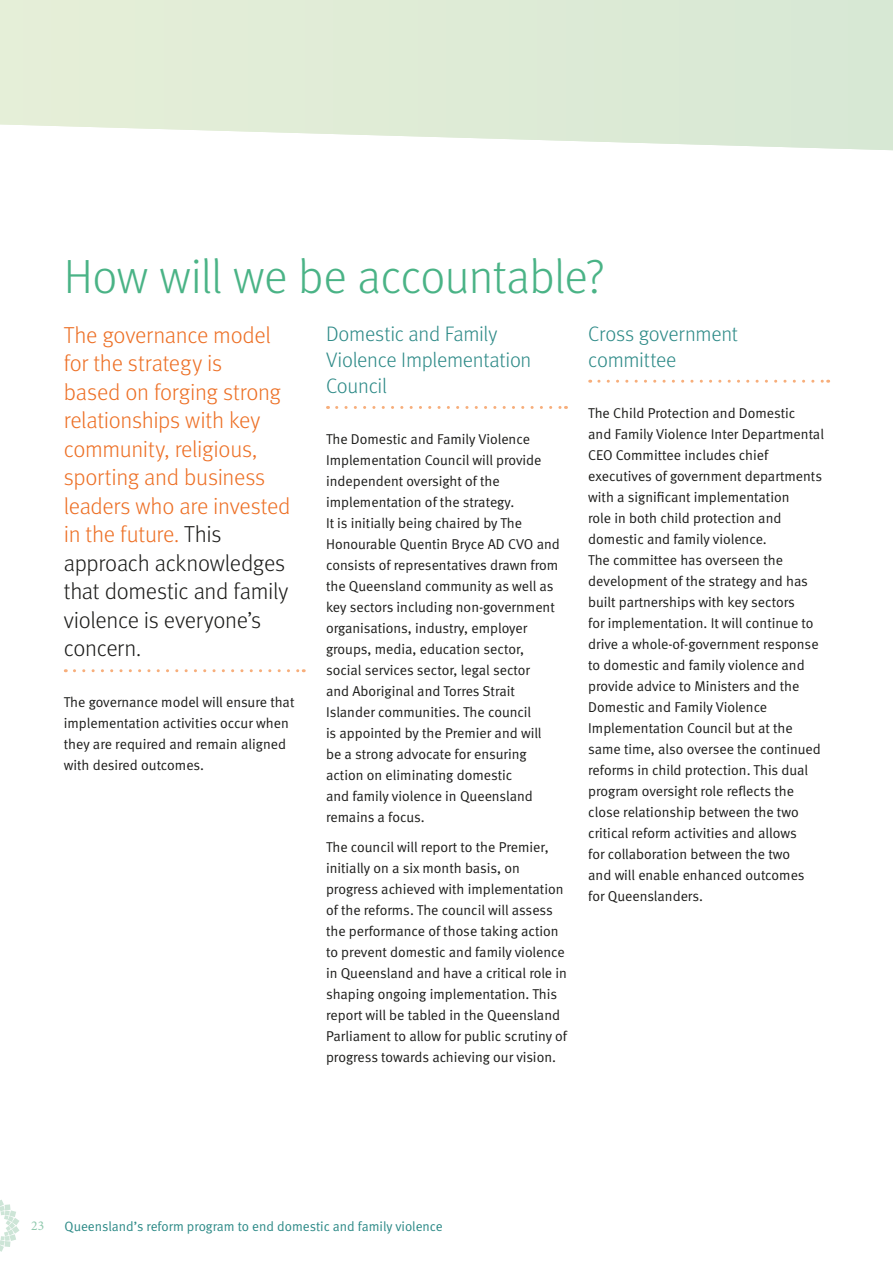
<style>
.page{position:relative;width:893px;height:1263px;background:#fff}
.page>*{position:absolute;margin:0;border:0;box-sizing:border-box;transform-origin:0 0}
.HEADING_1{font:48px "Meta Light LF";letter-spacing:-.015em;color:#4ab386}
._3_INTRO_COPY_16_21{font:300 23.1px/28.5px "Meta";letter-spacing:-.015em;color:#ed7026}
.HEADING_2{font:300 21px/26.2px "Meta";letter-spacing:-.015em;color:#2d8a87}
.Body{font:14.25px/21px "Meta Normal";color:#1d1d1b}
.t1{font:13.5px "Meta Normal";color:#2d8a87}
.t2{font:13.5px "Minion Pro";color:#8fc9ad}
.s1{color:#1d1d1b}
</style>
<div class="page">
<svg style="left:0;top:0;width:893px;height:151px"></svg>
<svg style="left:0;top:1200px;width:20px;height:52px"></svg>
<svg style="left:74px;top:669px;width:230px;height:3px"></svg>
<svg style="left:337px;top:406px;width:229px;height:3px"></svg>
<svg style="left:599px;top:380px;width:230px;height:3px"></svg>
<h1 class="HEADING_1" style="left:64px;top:249px;width:543px">How will we be accountable?</h1>
<h3 class="_3_INTRO_COPY_16_21" style="left:64px;top:320px;width:228px">The governance model for the strategy is<br>based on forging strong relationships with key community, religious, sporting and business leaders who are invested in the future. <span class="s1">This approach acknowledges that domestic and family violence is everyone’s concern.</span></h3>
<h2 class="HEADING_2" style="left:326px;top:320px;width:207px">Domestic and Family<br>Violence Implementation<br>Council</h2>
<h2 class="HEADING_2" style="left:588px;top:320px;width:151px">Cross government committee</h2>
<p class="Body" style="left:588px;top:402px;width:237px">The Child Protection and Domestic<br>and Family Violence Inter Departmental CEO Committee includes chief executives of government departments with a significant implementation<br>role in both child protection and domestic and family violence.<br>The committee has overseen the development of the strategy and has built partnerships with key sectors<br>for implementation. It will continue to drive a whole‑of‑government response to domestic and family violence and provide advice to Ministers and the Domestic and Family Violence Implementation Council but at the same time, also oversee the continued reforms in child protection. This dual program oversight role reflects the close relationship between the two critical reform activities and allows<br>for collaboration between the two<br>and will enable enhanced outcomes for Queenslanders.</p>
<p class="Body" style="left:326px;top:428px;width:235px">The Domestic and Family Violence Implementation Council will provide independent oversight of the implementation of the strategy.<br>It is initially being chaired by The Honourable Quentin Bryce AD CVO and consists of representatives drawn from the Queensland community as well as key sectors including non‑government organisations, industry, employer groups, media, education sector, social services sector, legal sector<br>and Aboriginal and Torres Strait Islander communities. The council<br>is appointed by the Premier and will be a strong advocate for ensuring action on eliminating domestic<br>and family violence in Queensland remains a focus.</p>
<p class="Body" style="left:326px;top:836px;width:243px">The council will report to the Premier, initially on a six month basis, on progress achieved with implementation of the reforms. The council will assess the performance of those taking action to prevent domestic and family violence in Queensland and have a critical role in shaping ongoing implementation. This report will be tabled in the Queensland Parliament to allow for public scrutiny of progress towards achieving our vision.</p>
<p class="Body" style="left:64px;top:692px;width:232px">The governance model will ensure that implementation activities occur when they are required and remain aligned with desired outcomes.</p>
<p class="t2" style="left:31px;top:1217px;width:14px">23</p>
<p class="t1" style="left:65px;top:1219px;width:380px">Queensland’s reform program to end domestic and family violence</p>
</div>
